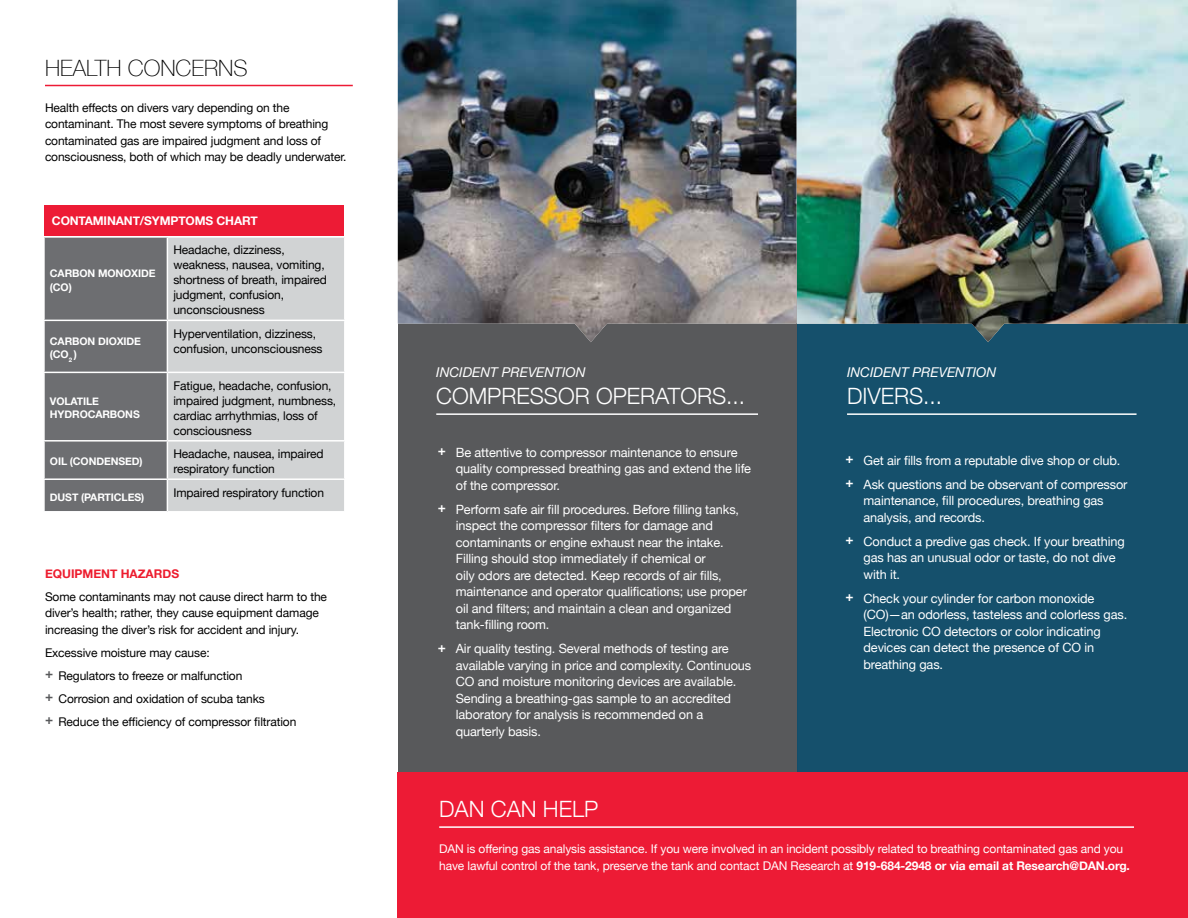
<style>
.page{position:relative;width:1188px;height:918px;background:#fff}
.page>*{position:absolute;margin:0;border:0;box-sizing:border-box;transform-origin:0 0}
.t1{font:300 22.5px "Helvetica Neue";color:#fff}
.t2{font:100 22.5px "Helvetica Neue";color:#000}
.t3{font:italic 13.5px "Helvetica Neue";color:#fff}
.t4{font:12.75px/16.5px "Helvetica Neue";letter-spacing:-.01em;color:#fff}
.t5{font:12px/15px "Helvetica Neue";letter-spacing:-.01em;color:#000}
.t6{font:12px/16.5px "Helvetica Neue";letter-spacing:-.01em;color:#fff}
.t7{font:700 12px "Helvetica Neue";letter-spacing:-.01em;color:#fff}
.t8{font:700 12px "Helvetica Neue";color:#ed1c2e}
.t9{font:700 10.5px/13.5px "Helvetica Neue";letter-spacing:-.01em;color:#fff}
.s1{font-weight:700;font-size:13.5px;color:#58595b}
.s2{font-weight:700;font-size:13.5px}
.s3{font-weight:700}
</style>
<div class="page">
<div style="left:796px;top:342px;width:392px;height:430px;background:#15506c"></div>
<img style="left:797px;top:0;width:391px;height:342px">
<div style="left:398px;top:244px;width:398px;height:530px;background:#58595b"></div>
<hr style="left:45px;top:85px;width:308px;height:1px;background:#ed1b35">
<div style="left:398px;top:772px;width:790px;height:146px;background:#ed1b35"></div>
<div style="left:45px;top:205px;width:299px;height:31px;background:#ed1b35"></div>
<div style="left:44px;top:237px;width:123px;height:83px;background:#6d6e71"></div>
<div style="left:168px;top:238px;width:176px;height:273px;background:#d1d3d4"></div>
<div style="left:45px;top:321px;width:122px;height:190px;background:#6d6e71"></div>
<hr style="left:43px;top:236px;width:124px;height:2px;background:#fff">
<hr style="left:43px;top:238px;width:2px;height:82px;background:#fff">
<hr style="left:43px;top:478px;width:124px;height:2px;background:#fff">
<hr style="left:43px;top:372px;width:124px;height:1px;background:#fff">
<hr style="left:43px;top:440px;width:124px;height:2px;background:#fff">
<hr style="left:167px;top:478px;width:179px;height:2px;background:#fff">
<hr style="left:167px;top:440px;width:179px;height:2px;background:#fff">
<hr style="left:167px;top:372px;width:179px;height:1px;background:#fff">
<hr style="left:167px;top:320px;width:179px;height:1px;background:#fff">
<img style="left:398px;top:0;width:399px;height:342px">
<hr style="left:439px;top:826px;width:695px;height:2px;background:#fff">
<hr style="left:436px;top:413px;width:322px;height:2px;background:#fff">
<hr style="left:847px;top:413px;width:290px;height:2px;background:#fff">
<h1 class="t2" style="left:45px;top:51px;width:14px">HEALTH</h1>
<h1 class="t2" style="left:128px;top:51px;width:16px">CONCERNS</h1>
<p class="t5" style="left:45px;top:100px;width:303px;line-height:16.5px">Health effects on divers vary depending on the contaminant. The most severe symptoms of breathing contaminated gas are impaired judgment and loss of consciousness, both of which may be deadly underwater.</p>
<p class="t7" style="left:52px;top:212px;width:18px">CONTAMINANT</p>
<p class="t7" style="left:140px;top:212px;width:49px">/SYMPTOMS</p>
<p class="t7" style="left:217px;top:212px;width:27px">CHART</p>
<p class="t9" style="left:50px;top:267px;width:58px">CARBON MONO</p>
<p class="t9" style="left:131px;top:267px;width:25px">XIDE</p>
<p class="t9" style="left:50px;top:280px;width:23px">(CO)</p>
<p class="t5" style="left:173px;top:243px;width:155px">Headache, dizziness, weakness, nausea, vomiting, shortness of breath, impaired judgment, confusion, unconsciousness</p>
<p class="t9" style="left:50px;top:335px;width:92px">CARBON DIOXIDE (CO<sub>2</sub> )</p>
<p class="t5" style="left:173px;top:327px;width:151px">Hyperventilation, dizziness, confusion, unconsciousness</p>
<p class="t9" style="left:50px;top:395px;width:49px">VOLATI LE<br>HYDROCAR</p>
<p class="t5" style="left:173px;top:379px;width:164px">Fatigue, headache, confusion, impaired judgment, numbness, cardiac arrhythmias, loss of consciousness</p>
<p class="t9" style="left:110px;top:408px;width:16px">BONS</p>
<p class="t9" style="left:50px;top:455px;width:32px">OIL (CON</p>
<p class="t9" style="left:96px;top:455px;width:16px">DENSE</p>
<p class="t9" style="left:132px;top:455px;width:12px">D)</p>
<p class="t5" style="left:173px;top:447px;width:152px">Headache, nausea, impaired respiratory function</p>
<p class="t9" style="left:50px;top:490px;width:8px">DUST</p>
<p class="t9" style="left:81px;top:490px;width:17px">(PARTIC</p>
<p class="t9" style="left:122px;top:490px;width:24px">LES)</p>
<p class="t5" style="left:173px;top:486px;width:152px">Impaired respiratory function</p>
<p class="t8" style="left:45px;top:565px;width:136px">EQUIPMENT HAZARDS</p>
<p class="t5" style="left:45px;top:589px;width:284px;line-height:16.5px">Some contaminants may not cause direct harm to the diver’s health; rather, they cause equipment damage increasing the diver’s risk for accident and injury.</p>
<p class="t5" style="left:45px;top:642px;width:253px;line-height:23px">Excessive moisture may cause:<br><span class="s1">+</span> Regulators to freeze or malfunction<br><span class="s1">+</span> Corrosion and oxidation of scuba tanks<br><span class="s1">+</span> Reduce the efficiency of compressor filtration</p>
<p class="t3" style="left:436px;top:363px;width:151px">INCIDENT PREVENTION</p>
<h1 class="t1" style="left:436px;top:378px;width:176px">COMPRESSOR OPE</h1>
<h1 class="t1" style="left:640px;top:378px;width:106px">RATORS...</h1>
<p class="t4" style="left:456px;top:445px;width:297px;text-indent:-18px"><span class="s2">+</span> Be attentive to compressor maintenance to ensure quality compressed breathing gas and extend the life of the compressor.</p>
<p class="t4" style="left:456px;top:502px;width:293px;text-indent:-18px"><span class="s2">+</span> Perform safe air fill procedures. Before filling tanks, inspect the compressor filters for damage and contaminants or engine exhaust near the intake.<br>Filling should stop immediately if chemical or<br>oily odors are detected. Keep records of air fills, maintenance and operator qualifications; use proper oil and filters; and maintain a clean and organized tank-filling room.</p>
<p class="t4" style="left:456px;top:641px;width:297px;text-indent:-18px"><span class="s2">+</span> Air quality testing. Several methods of testing are available varying in price and complexity. Continuous CO and moisture monitoring devices are available.<br>Sending a breathing-gas sample to an accredited laboratory for analysis is recommended on a quarterly basis.</p>
<p class="t3" style="left:847px;top:363px;width:151px">INCIDENT PREVENTION</p>
<h1 class="t1" style="left:847px;top:378px;width:97px">DIVERS...</h1>
<p class="t4" style="left:846px;top:449px;width:283px;line-height:24px"><span class="s2">+</span> Get air fills from a reputable dive shop or club. <span class="s2">+</span> Ask questions and be observant of compressor</p>
<p class="t4" style="left:864px;top:493px;width:242px">maintenance, fill procedures, breathing gas analysis, and records.</p>
<p class="t4" style="left:864px;top:534px;width:263px;text-indent:-18px"><span class="s2">+</span> Conduct a predive gas check. If your breathing gas has an unusual odor or taste, do not dive with it.</p>
<p class="t4" style="left:864px;top:591px;width:265px;text-indent:-18px"><span class="s2">+</span> Check your cylinder for carbon monoxide (CO)—an odorless, tasteless and colorless gas.<br>Electronic CO detectors or color indicating devices can detect the presence of CO in breathing gas.</p>
<h1 class="t1" style="left:439px;top:791px;width:161px">DAN CAN HELP</h1>
<p class="t6" style="left:439px;top:842px;width:692px">DAN is offering gas analysis assistance. If you were involved in an incident possibly related to breathing contaminated gas and you have lawful control of the tank, preserve the tank and contact DAN Research at <span class="s3">919-684-2948 OR VIA EMAIL AT RESEARCH@DAN.ORG.</span></p>
</div>
